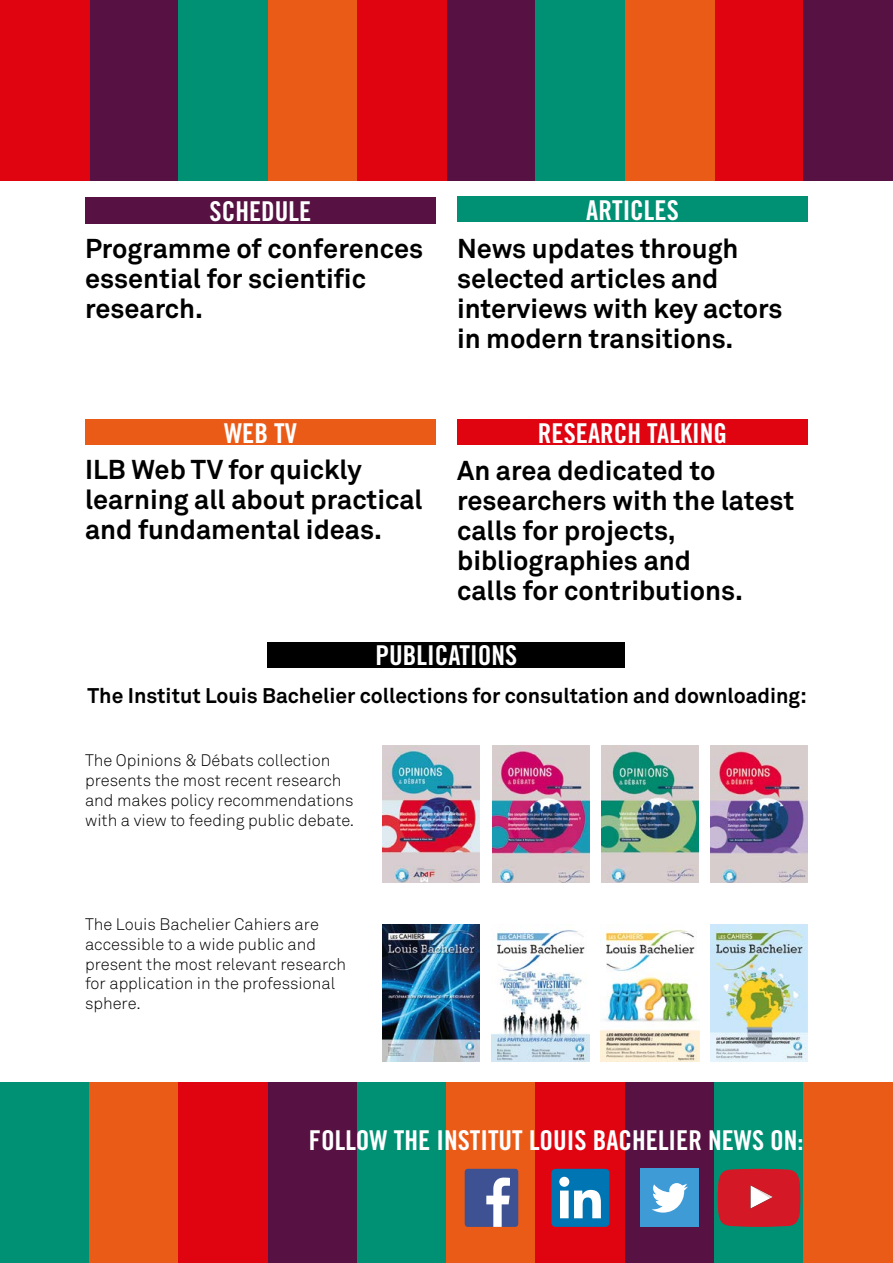
<style>
.page{position:relative;width:893px;height:1263px;background:#fff}
.page>*{position:absolute;margin:0;border:0;box-sizing:border-box;transform-origin:0 0}
.t1{font:27.3px "Trade Gothic Bold Cond Twenty";color:#fff}
.t2{font:700 27px/30px "Akkurat Pro";color:#000}
.t3{font:700 21px "Akkurat Pro";color:#000}
.t4{font:16.5px/19.8px "Akkurat Light Pro";color:#000}
</style>
<div class="page">
<div style="left:89px;top:0;width:90px;height:180px;background:#571142"></div>
<div style="left:446px;top:0;width:90px;height:180px;background:#571142"></div>
<div style="left:714px;top:0;width:90px;height:180px;background:#e00310"></div>
<div style="left:179px;top:0;width:89px;height:180px;background:#009175"></div>
<div style="left:536px;top:0;width:89px;height:180px;background:#009175"></div>
<div style="left:804px;top:0;width:89px;height:180px;background:#571142"></div>
<div style="left:268px;top:0;width:89px;height:180px;background:#eb5b18"></div>
<div style="left:625px;top:0;width:89px;height:180px;background:#eb5b18"></div>
<div style="left:0;top:0;width:89px;height:180px;background:#e00310"></div>
<div style="left:357px;top:0;width:89px;height:180px;background:#e00310"></div>
<div style="left:268px;top:1082px;width:89px;height:181px;background:#571142"></div>
<div style="left:625px;top:1082px;width:89px;height:181px;background:#571142"></div>
<div style="left:0;top:1082px;width:89px;height:181px;background:#009175"></div>
<div style="left:357px;top:1082px;width:89px;height:181px;background:#009175"></div>
<div style="left:89px;top:1082px;width:90px;height:181px;background:#eb5b18"></div>
<div style="left:446px;top:1082px;width:90px;height:181px;background:#eb5b18"></div>
<div style="left:714px;top:1082px;width:90px;height:181px;background:#009175"></div>
<div style="left:804px;top:1082px;width:89px;height:181px;background:#eb5b18"></div>
<div style="left:179px;top:1082px;width:89px;height:181px;background:#e00310"></div>
<div style="left:536px;top:1082px;width:89px;height:181px;background:#e00310"></div>
<div style="left:85px;top:197px;width:351px;height:26px;background:#571142"></div>
<div style="left:85px;top:419px;width:351px;height:26px;background:#eb5b18"></div>
<div style="left:457px;top:196px;width:351px;height:26px;background:#009175"></div>
<div style="left:457px;top:419px;width:351px;height:26px;background:#e00310"></div>
<div style="left:268px;top:642px;width:357px;height:26px;background:#000"></div>
<img style="left:383px;top:924px;width:97px;height:138px">
<img style="left:383px;top:745px;width:97px;height:138px">
<img style="left:492px;top:745px;width:97px;height:138px">
<img style="left:601px;top:745px;width:98px;height:138px">
<img style="left:711px;top:745px;width:97px;height:138px">
<img style="left:491px;top:930px;width:99px;height:132px">
<img style="left:601px;top:927px;width:98px;height:135px">
<img style="left:711px;top:924px;width:97px;height:138px">
<div style="left:465px;top:1169px;width:53px;height:58px;background:#3d5193;border-radius:3px"></div>
<svg style="left:486px;top:1177px;width:24px;height:50px"></svg>
<div style="left:551px;top:1169px;width:58px;height:58px;background:#0075b3;border-radius:4px"></div>
<svg style="left:559px;top:1177px;width:42px;height:41px"></svg>
<div style="left:641px;top:1169px;width:58px;height:58px;background:#3f9bd6"></div>
<svg style="left:652px;top:1183px;width:36px;height:29px"></svg>
<svg style="left:718px;top:1169px;width:82px;height:58px;background:#cc2934"></svg>
<p class="t1" style="left:210px;top:194px;width:103px">SCHEDULE</p>
<p class="t2" style="left:85px;top:234px;width:340px">Programme of conferences essential for scientific research.</p>
<p class="t1" style="left:224px;top:416px;width:74px">WEB TV</p>
<p class="t2" style="left:85px;top:455px;width:339px">ILB Web TV for quickly learning all about practical and fundamental ideas.</p>
<p class="t1" style="left:586px;top:193px;width:94px">ARTICLES</p>
<p class="t2" style="left:457px;top:234px;width:327px">News updates through selected articles and interviews with key actors in modern transitions.</p>
<p class="t1" style="left:538px;top:416px;width:191px">RESEARCH TALKING</p>
<p class="t2" style="left:457px;top:455px;width:339px">An area dedicated to researchers with the latest calls for projects, bibliographies and<br>calls for contributions.</p>
<p class="t1" style="left:376px;top:639px;width:143px">PUBLICATIONS</p>
<p class="t3" style="left:87px;top:683px;width:721px">The Institut Louis Bachelier collections for consultation and downloading:</p>
<p class="t4" style="left:85px;top:751px;width:271px">The Opinions &amp; Débats collection presents the most recent research and makes policy recommendations with a view to feeding public debate.</p>
<p class="t4" style="left:85px;top:915px;width:263px">The Louis Bachelier Cahiers are accessible to a wide public and present the most relevant research for application in the professional sphere.</p>
<p class="t1" style="left:309px;top:1124px;width:496px">FOLLOW THE INSTITUT LOUIS BACHELIER NEWS ON:</p>
</div>
